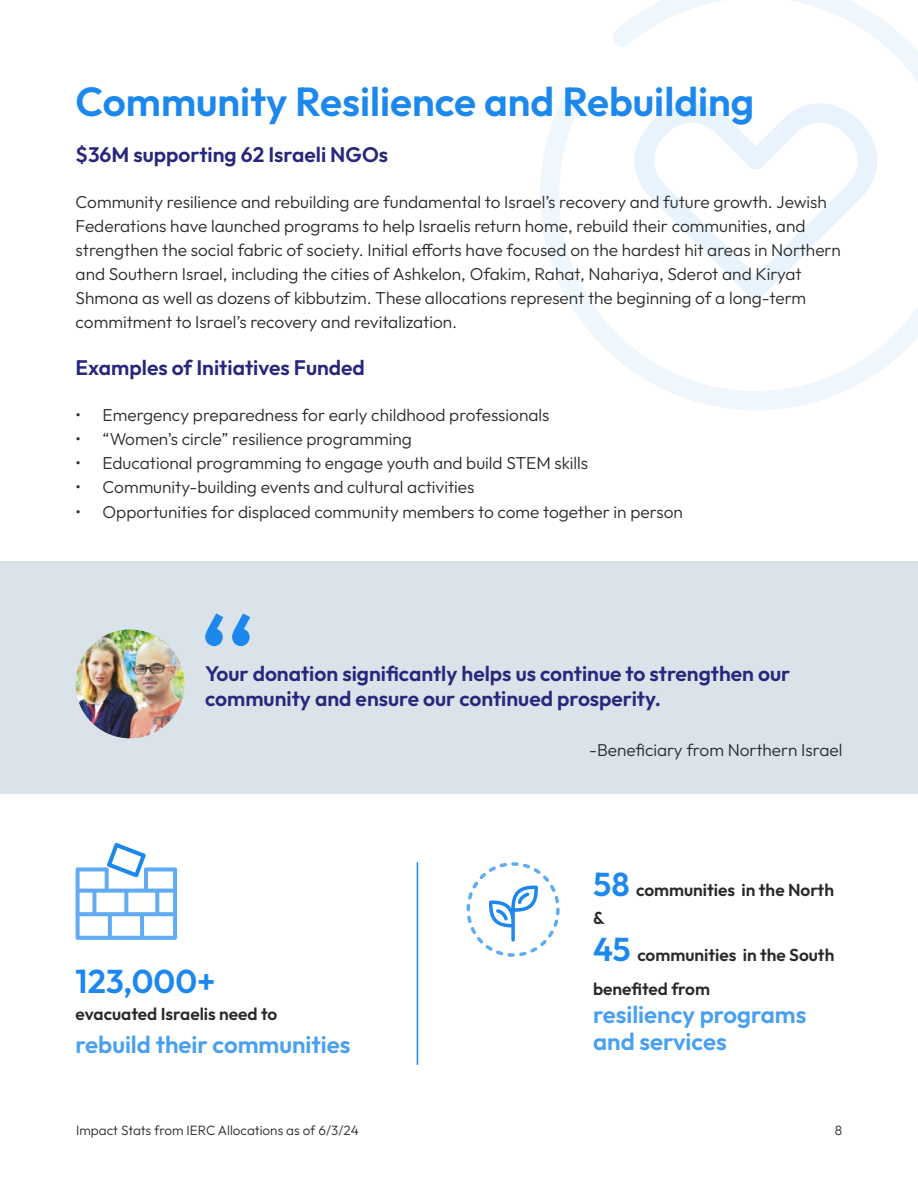
<style>
.page{position:relative;width:918px;height:1188px;background:#fff}
.page>*{position:absolute;margin:0;border:0;box-sizing:border-box;transform-origin:0 0}
.t1{font:600 40.5px "Outfit";color:#1c88ed}
.t2{font:600 33px "Outfit";color:#1c88ed}
.t3{font:600 24px/27.3px "Outfit";color:#49a0f1}
.t4{font:600 21px/25.2px "Outfit";color:#27277c}
.t5{font:300 17.25px/24.2px "Outfit";color:#2a2a2a}
.t6{font:600 17.25px "Outfit";color:#2a2a2a}
.t7{font:300 13.5px "Outfit";color:#2a2a2a}
.s1{font-size:33px;color:#1c88ed}
</style>
<div class="page">
<svg style="left:540px;top:0;width:378px;height:410px"></svg>
<div style="left:0;top:562px;width:918px;height:232px;background:#dae2ea"></div>
<svg style="left:205px;top:613px;width:45px;height:33px"></svg>
<img style="left:76px;top:629px;width:108px;height:109px;border-radius:54px">
<svg style="left:467px;top:862px;width:93px;height:95px"></svg>
<svg style="left:76px;top:843px;width:101px;height:97px"></svg>
<hr style="left:417px;top:862px;width:1px;height:203px;background:#1c88ed">
<h1 class="t1" style="left:76px;top:79px;width:680px">Community Resilience and Rebuilding</h1>
<p class="t4" style="left:76px;top:142px;width:314px">$36M supporting 62 Israeli NGOs</p>
<p class="t5" style="left:76px;top:189px;width:767px">Community resilience and rebuilding are fundamental to Israel’s recovery and future growth. Jewish Federations have launched programs to help Israelis return home, rebuild their communities, and strengthen the social fabric of society. Initial efforts have focused on the hardest hit areas in Northern and Southern Israel, including the cities of Ashkelon, Ofakim, Rahat, Nahariya, Sderot and Kiryat Shmona as well as dozens of kibbutzim. These allocations represent the beginning of a long-term commitment to Israel’s recovery and revitalization.</p>
<p class="t4" style="left:76px;top:355px;width:291px">Examples of Initiatives Funded</p>
<p class="t5" style="left:76px;top:403px;width:475px">• Emergency preparedness for early childhood professionals</p>
<p class="t5" style="left:76px;top:427px;width:338px">• “Women’s circle” resilience programming</p>
<p class="t5" style="left:76px;top:451px;width:514px">• Educational programming to engage youth and build STEM skills</p>
<p class="t5" style="left:76px;top:475px;width:400px">• Community-building events and cultural activities</p>
<p class="t5" style="left:76px;top:499px;width:609px">• Opportunities for displaced community members to come together in person</p>
<p class="t4" style="left:205px;top:661px;width:587px">Your donation significantly helps us continue to strengthen our community and ensure our continued prosperity.</p>
<p class="t5" style="left:589px;top:737px;width:255px">-Beneficiary from Northern Israel</p>
<p class="t6" style="left:593px;top:880px;width:242px"><span class="s1">58</span> communities in the North</p>
<p class="t6" style="left:593px;top:908px;width:13px">&amp;</p>
<h2 class="t2" style="left:76px;top:963px;width:141px">123,000+</h2>
<p class="t6" style="left:76px;top:1004px;width:203px">evacuated Israelis need to</p>
<h3 class="t3" style="left:76px;top:1031px;width:276px">rebuild their communities</h3>
<p class="t7" style="left:76px;top:1123px;width:284px">Impact Stats from IERC Allocations as of 6/3/24</p>
<p class="t6" style="left:593px;top:945px;width:243px"><span class="s1">45</span> communities in the South</p>
<p class="t6" style="left:593px;top:980px;width:118px">benefited from</p>
<h3 class="t3" style="left:593px;top:1001px;width:215px">resiliency programs and services</h3>
<p class="t7" style="left:835px;top:1122px;width:9px">8</p>
</div>
